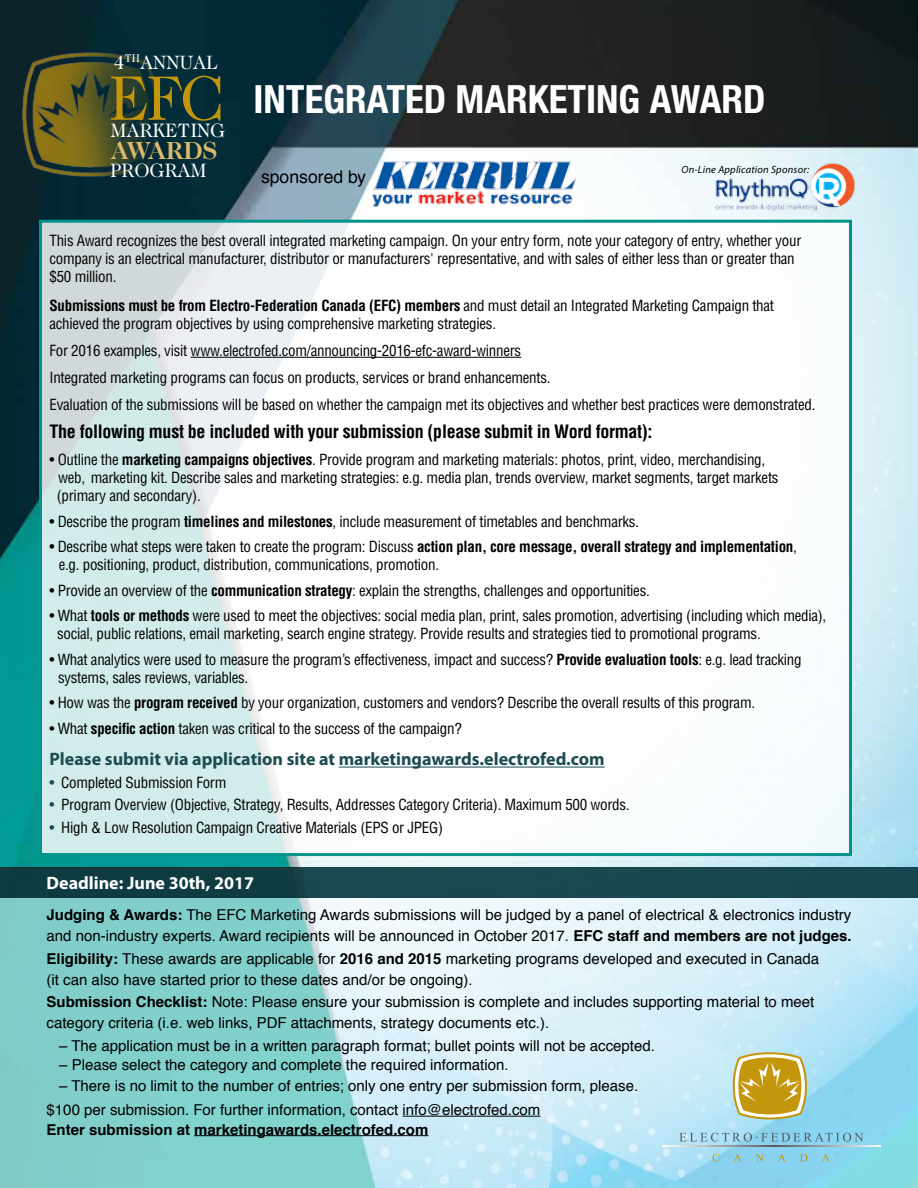
<style>
.page{position:relative;width:918px;height:1188px;background:#fff}
.page>*{position:absolute;margin:0;border:0;box-sizing:border-box;transform-origin:0 0}
.t1{font:700 condensed 39px "Helvetica Neue LT Std";color:#fff}
.t2{font:700 25.05px "Caslon 224 Std";letter-spacing:-.04em;color:#dcb96d}
.t3{font:19.65px "Caslon 224 Std";color:#fff}
.t4{font:19.5px "Caslon 224 Std";color:#fff}
.t5{font:700 condensed 18px "Helvetica LT Std";letter-spacing:-.02em;color:#000}
.t6{font:700 18px "Myriad Pro";color:#1d4b52}
.t7{font:700 18px "Myriad Pro";color:#fff}
.t8{font:17.55px "Helvetica";color:#000}
.t9{font:condensed 15px/18px "Helvetica LT Std";letter-spacing:-.02em;color:#000}
.t10{font:15px/21px "Helvetica";color:#000}
.t11{font:700 15px "Helvetica";color:#000}
.t12{font:italic 10.5px "Myriad Pro";letter-spacing:.02em;color:#000}
.s1{font-family:"Caslon 224 Std";font-weight:400;font-stretch:normal;font-size:63.6px;color:#c4960c}
.s2{font-weight:700}
.s3{color:#1d4b52}
</style>
<div class="page">
<img style="left:0;top:0;width:918px;height:1188px">
<svg style="left:43px;top:224px;width:805px;height:628px"></svg>
<div style="left:0;top:868px;width:918px;height:30px;background:linear-gradient(to right,#0f3d41,#1d4b55)"></div>
<img style="left:7px;top:42px;width:153px;height:144px">
<hr style="left:403px;top:1116px;width:137px;height:1px;background:#000">
<hr style="left:194px;top:1135px;width:234px;height:1px;background:#000">
<div style="left:39px;top:220px;width:813px;height:636px;border:3px solid #02948a"></div>
<svg style="left:732px;top:1052px;width:76px;height:69px;background:#cbb55e"></svg>
<svg style="left:679px;top:1133px;width:184px;height:9px;background:#8abfd4"></svg>
<svg style="left:713px;top:1154px;width:6px;height:8px"></svg>
<svg style="left:734px;top:1154px;width:8px;height:7px"></svg>
<svg style="left:755px;top:1154px;width:9px;height:8px"></svg>
<svg style="left:778px;top:1154px;width:8px;height:7px"></svg>
<svg style="left:800px;top:1154px;width:7px;height:7px"></svg>
<svg style="left:822px;top:1154px;width:8px;height:7px"></svg>
<svg style="left:662px;top:1146px;width:218px;height:1px"></svg>
<img style="left:697px;top:158px;width:159px;height:58px">
<hr style="left:191px;top:357px;width:330px;height:1px;background:#000">
<hr style="left:339px;top:767px;width:266px;height:1px;background:#1d4b52">
<img style="left:360px;top:159px;width:229px;height:51px">
<h3 class="t4" style="left:114px;top:51px;width:106px">4<sup>TH</sup> ANNUAL</h3>
<h1 class="t1" style="left:109px;top:76px;width:614px"><span class="s1">EFC</span> INTEGRATED MARKETING AWARD</h1>
<h3 class="t3" style="left:111px;top:119px;width:116px">MARKETING</h3>
<h2 class="t2" style="left:111px;top:135px;width:108px">AWARDS</h2>
<h3 class="t3" style="left:110px;top:159px;width:83px">PROGRAM</h3>
<p class="t8" style="left:261px;top:163px;width:107px">sponsored by</p>
<p class="t12" style="left:681px;top:163px;width:129px">On-Line Application Sponsor:</p>
<p class="t9" style="left:50px;top:232px;width:753px">This Award recognizes the best overall integrated marketing campaign. On your entry form, note your category of entry, whether your company is an electrical manufacturer, distributor or manufacturers' representative, and with sales of either less than or greater than $50 million.</p>
<p class="t9" style="left:50px;top:296px;width:726px"><span class="s2">Submissions must be from Electro-Federation Canada (EFC) members</span> and must detail an Integrated Marketing Campaign that achieved the program objectives by using comprehensive marketing strategies.</p>
<p class="t9" style="left:50px;top:337px;width:768px;line-height:27px">For 2016 examples, visit www.electrofed.com/announcing-2016-efc-award-winners<br>Integrated marketing programs can focus on products, services or brand enhancements.<br>Evaluation of the submissions will be based on whether the campaign met its objectives and whether best practices were demonstrated.</p>
<p class="t5" style="left:50px;top:420px;width:605px">The following must be included with your submission (please submit in Word format):</p>
<p class="t9" style="left:57px;top:451px;width:723px;text-indent:-7px">• Outline the <span class="s2">marketing campaigns objectives</span>. Provide program and marketing materials: photos, print, video, merchandising, web, marketing kit. Describe sales and marketing strategies: e.g. media plan, trends overview, market segments, target markets (primary and secondary).</p>
<p class="t9" style="left:50px;top:512px;width:591px">• Describe the program <span class="s2">timelines and milestones</span>, include measurement of timetables and benchmarks.</p>
<p class="t9" style="left:59px;top:538px;width:740px;text-indent:-9px">• Describe what steps were taken to create the program: Discuss <span class="s2">action plan, core message, overall strategy and implementation</span>, e.g. positioning, product, distribution, communications, promotion.</p>
<p class="t9" style="left:50px;top:581px;width:602px">• Provide an overview of the <span class="s2">communication strategy</span>: explain the strengths, challenges and opportunities.</p>
<p class="t9" style="left:57px;top:607px;width:771px;text-indent:-8px">• What <span class="s2">tools or methods</span> were used to meet the objectives: social media plan, print, sales promotion, advertising (including which media), social, public relations, email marketing, search engine strategy. Provide results and strategies tied to promotional programs.</p>
<p class="t9" style="left:58px;top:650px;width:745px;text-indent:-9px">• What analytics were used to measure the program’s effectiveness, impact and success? <span class="s2">Provide evaluation tools</span>: e.g. lead tracking systems, sales reviews, variables.</p>
<p class="t9" style="left:50px;top:694px;width:707px">• How was the <span class="s2">program received</span> by your organization, customers and vendors? Describe the overall results of this program.</p>
<p class="t9" style="left:50px;top:719px;width:414px">• What <span class="s2">specific action</span> taken was critical to the success of the campaign?</p>
<p class="t6" style="left:50px;top:747px;width:557px">Please submit via application site at marketingawards.electrofed.com</p>
<p class="t9" style="left:50px;top:773px;width:178px"><span class="s3">•</span> Completed Submission Form</p>
<p class="t9" style="left:50px;top:796px;width:582px"><span class="s3">•</span> Program Overview (Objective, Strategy, Results, Addresses Category Criteria). Maximum 500 words.</p>
<p class="t9" style="left:50px;top:818px;width:395px"><span class="s3">•</span> High &amp; Low Resolution Campaign Creative Materials (EPS or JPEG)</p>
<p class="t7" style="left:47px;top:871px;width:209px">Deadline: June 30th, 2017</p>
<p class="t10" style="left:47px;top:905px;width:807px"><span class="s2">Judging &amp; Awards:</span> The EFC Marketing Awards submissions will be judged by a panel of electrical &amp; electronics industry and non-industry experts. Award recipients will be announced in October 2017. <span class="s2">EFC staff and members are not judges.</span></p>
<p class="t10" style="left:47px;top:948px;width:774px"><span class="s2">Eligibility:</span> These awards are applicable for <span class="s2">2016 and 2015</span> marketing programs developed and executed in Canada (it can also have started prior to these dates and/or be ongoing).</p>
<p class="t10" style="left:47px;top:992px;width:769px"><span class="s2">Submission Checklist:</span> Note: Please ensure your submission is complete and includes supporting material to meet category criteria (i.e. web links, PDF attachments, strategy documents etc.).</p>
<p class="t10" style="left:59px;top:1035px;width:597px">– The application must be in a written paragraph format; bullet points will not be accepted.</p>
<p class="t10" style="left:59px;top:1055px;width:451px">– Please select the category and complete the required information.</p>
<p class="t10" style="left:47px;top:1074px;width:593px;line-height:24px;text-indent:13px">– There is no limit to the number of entries; only one entry per submission form, please. $100 per submission. For further information, contact info@electrofed.com</p>
<p class="t11" style="left:47px;top:1117px;width:383px">Enter submission at marketingawards.electrofed.com</p>
</div>
